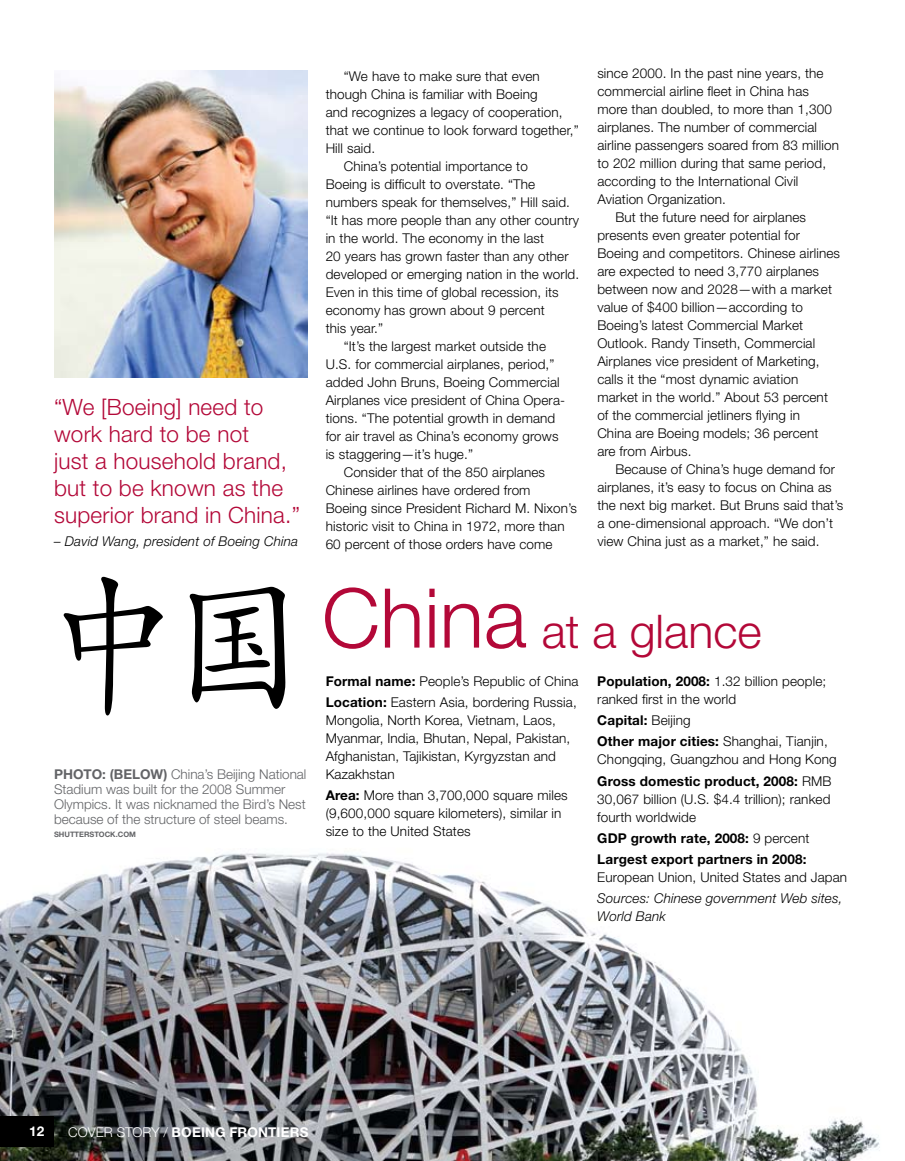
<style>
.page{position:relative;width:905px;height:1161px;background:#fff}
.page>*{position:absolute;margin:0;border:0;box-sizing:border-box;transform-origin:0 0}
.t1{font:300 46.5px "Helvetica Neue";color:#b30838}
.t2{font:300 22.5px/27px "Helvetica Neue";letter-spacing:.01em;color:#b30838}
.t3{font:300 13.5px/18px "Helvetica Neue";letter-spacing:.01em;color:#000}
.t4{font:300 13.5px/15px "Helvetica Neue";color:#636467}
.t5{font:700 13.5px/21.3px "Helvetica Neue";letter-spacing:.01em;color:#000}
.t6{font:italic 300 13.5px/18px "Helvetica Neue";letter-spacing:.01em;color:#000}
.t7{font:700 13.5px "Helvetica Neue";letter-spacing:.015em;color:#fff}
.t8{font:700 7.5px "Helvetica Neue";color:#636467}
.s1{font-weight:700}
.s2{font-size:82.5px}
.s3{font-weight:300}
</style>
<div class="page">
<img style="left:0;top:853px;width:880px;height:308px">
<div style="left:0;top:1116px;width:54px;height:31px;background:#000"></div>
<img style="left:54px;top:71px;width:254px;height:307px">
<svg style="left:64px;top:577px;width:221px;height:139px"></svg>
<h2 class="t2" style="left:54px;top:393px;width:247px">“We [Boeing] need to work hard to be not<br>just a household brand, but to be known as the superior brand in China.”</h2>
<p class="t6" style="left:54px;top:532px;width:245px">– David Wang, president of Boeing China</p>
<p class="t4" style="left:54px;top:766px;width:254px"><span class="s1">PHOTO: (BELOW)</span> China’s Beijing National Stadium was built for the 2008 Summer Olympics. It was nicknamed the Bird’s Nest because of the structure of steel beams.</p>
<p class="t8" style="left:54px;top:830px;width:22px">Shutterstoc</p>
<p class="t8" style="left:110px;top:830px;width:27px">k.com</p>
<p class="t3" style="left:344px;top:67px;width:198px">“We have to make sure that even</p>
<p class="t3" style="left:326px;top:85px;width:213px">though China is familiar with Boeing</p>
<p class="t3" style="left:326px;top:103px;width:238px">and recognizes a legacy of cooperation,</p>
<p class="t3" style="left:326px;top:121px;width:255px">that we continue to look forward together,”</p>
<p class="t3" style="left:326px;top:139px;width:51px">Hill said.</p>
<p class="t3" style="left:344px;top:157px;width:186px">China’s potential importance to</p>
<p class="t3" style="left:326px;top:175px;width:211px">Boeing is difficult to overstate. “The</p>
<p class="t3" style="left:326px;top:193px;width:246px">numbers speak for themselves,” Hill said.</p>
<p class="t3" style="left:326px;top:211px;width:255px">“It has more people than any other country</p>
<p class="t3" style="left:326px;top:229px;width:220px">in the world. The economy in the last</p>
<p class="t3" style="left:326px;top:247px;width:244px">20 years has grown faster than any other</p>
<p class="t3" style="left:326px;top:265px;width:255px">developed or emerging nation in the world.</p>
<p class="t3" style="left:326px;top:283px;width:234px">Even in this time of global recession, its</p>
<p class="t3" style="left:326px;top:301px;width:220px">economy has grown about 9 percent</p>
<p class="t3" style="left:326px;top:319px;width:59px">this year.”</p>
<p class="t3" style="left:344px;top:337px;width:204px">“It’s the largest market outside the</p>
<p class="t3" style="left:326px;top:355px;width:230px">U.S. for commercial airplanes, period,”</p>
<p class="t3" style="left:326px;top:373px;width:235px">added John Bruns, Boeing Commercial</p>
<p class="t3" style="left:326px;top:391px;width:241px">Airplanes vice president of China Opera-</p>
<p class="t3" style="left:326px;top:409px;width:231px">tions. “The potential growth in demand</p>
<p class="t3" style="left:326px;top:427px;width:234px">for air travel as China’s economy grows</p>
<p class="t3" style="left:326px;top:445px;width:149px">is staggering—it’s huge.”</p>
<p class="t3" style="left:344px;top:463px;width:203px">Consider that of the 850 airplanes</p>
<p class="t3" style="left:326px;top:481px;width:206px">Chinese airlines have ordered from</p>
<p class="t3" style="left:326px;top:499px;width:253px">Boeing since President Richard M. Nixon’s</p>
<p class="t3" style="left:326px;top:517px;width:240px">historic visit to China in 1972, more than</p>
<p class="t3" style="left:326px;top:535px;width:228px">60 percent of those orders have come</p>
<p class="t3" style="left:597px;top:64px;width:228px">since 2000. In the past nine years, the</p>
<p class="t3" style="left:597px;top:82px;width:213px">commercial airline fleet in China has</p>
<p class="t3" style="left:597px;top:100px;width:236px">more than doubled, to more than 1,300</p>
<p class="t3" style="left:597px;top:118px;width:221px">airplanes. The number of commercial</p>
<p class="t3" style="left:597px;top:136px;width:243px">airline passengers soared from 83 million</p>
<p class="t3" style="left:597px;top:154px;width:230px">to 202 million during that same period,</p>
<p class="t3" style="left:597px;top:172px;width:203px">according to the International Civil</p>
<p class="t3" style="left:597px;top:190px;width:130px">Aviation Organization.</p>
<p class="t3" style="left:615px;top:208px;width:192px">But the future need for airplanes</p>
<p class="t3" style="left:597px;top:226px;width:204px">presents even greater potential for</p>
<p class="t3" style="left:597px;top:244px;width:244px">Boeing and competitors. Chinese airlines</p>
<p class="t3" style="left:597px;top:262px;width:223px">are expected to need 3,770 airplanes</p>
<p class="t3" style="left:597px;top:280px;width:236px">between now and 2028—with a market</p>
<p class="t3" style="left:597px;top:298px;width:207px">value of $400 billion—according to</p>
<p class="t3" style="left:597px;top:316px;width:207px">Boeing’s latest Commercial Market</p>
<p class="t3" style="left:597px;top:334px;width:219px">Outlook. Randy Tinseth, Commercial</p>
<p class="t3" style="left:597px;top:352px;width:224px">Airplanes vice president of Marketing,</p>
<p class="t3" style="left:597px;top:370px;width:202px">calls it the “most dynamic aviation</p>
<p class="t3" style="left:597px;top:388px;width:232px">market in the world.” About 53 percent</p>
<p class="t3" style="left:597px;top:406px;width:204px">of the commercial jetliners flying in</p>
<p class="t3" style="left:597px;top:424px;width:222px">China are Boeing models; 36 percent</p>
<p class="t3" style="left:597px;top:442px;width:96px">are from Airbus.</p>
<p class="t3" style="left:615px;top:460px;width:221px">Because of China’s huge demand for</p>
<p class="t3" style="left:597px;top:478px;width:236px">airplanes, it’s easy to focus on China as</p>
<p class="t3" style="left:597px;top:496px;width:247px">the next big market. But Bruns said that’s</p>
<p class="t3" style="left:597px;top:514px;width:237px">a one-dimensional approach. “We don’t</p>
<p class="t3" style="left:597px;top:532px;width:224px">view China just as a market,” he said.</p>
<h1 class="t1" style="left:322px;top:603px;width:441px"><span class="s2">China</span> at a glance</h1>
<p class="t3" style="left:326px;top:670px;width:254px;line-height:21.3px"><span class="s1">Formal name:</span> People’s Republic of China<br><span class="s1">Location:</span> Eastern Asia, bordering Russia,</p>
<p class="t3" style="left:326px;top:711px;width:246px">Mongolia, North Korea, Vietnam, Laos, Myanmar, India, Bhutan, Nepal, Pakistan, Afghanistan, Tajikistan, Kyrgyzstan and Kazakhstan</p>
<p class="t3" style="left:326px;top:786px;width:243px"><span class="s1">Area:</span> More than 3,700,000 square miles (9,600,000 square kilometers), similar in size to the United States</p>
<p class="t3" style="left:597px;top:672px;width:230px"><span class="s1">Population, 2008:</span> 1.32 billion people; ranked first in the world</p>
<p class="t5" style="left:597px;top:709px;width:232px">Capital: <span class="s3">Beijing<br></span>Other major cities: <span class="s3">Shanghai, Tianjin,</span></p>
<p class="t3" style="left:597px;top:749px;width:241px;line-height:21.3px">Chongqing, Guangzhou and Hong Kong<br><span class="s1">Gross domestic product, 2008:</span> RMB</p>
<p class="t3" style="left:597px;top:789px;width:235px">30,067 billion (U.S. $4.4 trillion); ranked fourth worldwide</p>
<p class="t5" style="left:597px;top:827px;width:214px">GDP growth rate, 2008: <span class="s3">9 percent<br></span>Largest export partners in 2008:</p>
<p class="t3" style="left:597px;top:868px;width:251px">European Union, United States and Japan</p>
<p class="t6" style="left:597px;top:889px;width:247px">Sources: Chinese government Web sites,<br>World Bank</p>
<p class="t7" style="left:29px;top:1123px;width:17px">12</p>
<p class="t7" style="left:68px;top:1123px;width:242px"><span class="s3">COVER STORY /</span> BOEING FRONTIERS</p>
</div>
